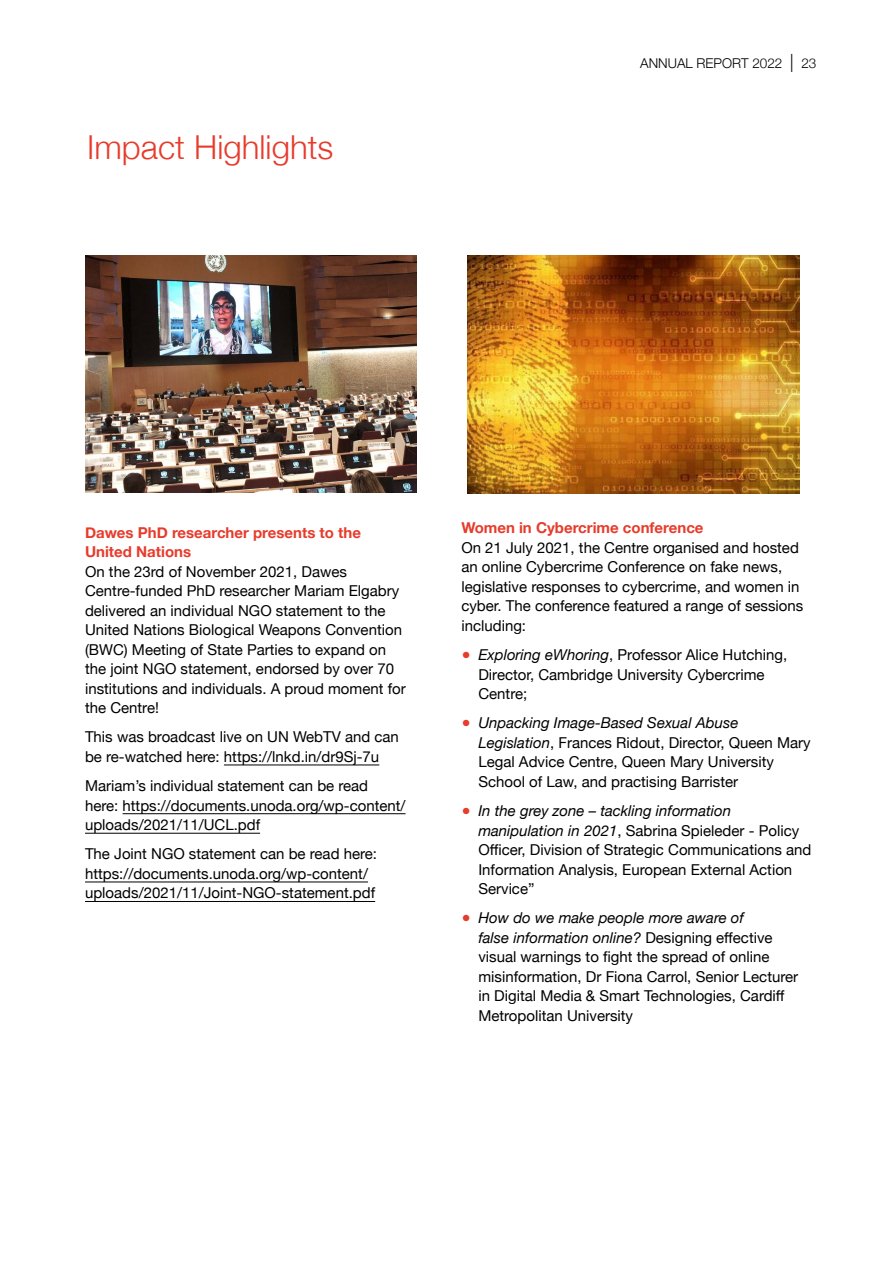
<style>
.page{position:relative;width:893px;height:1263px;background:#fff}
.page>*{position:absolute;margin:0;border:0;box-sizing:border-box;transform-origin:0 0}
.t1{font:300 33px "Helvetica Neue";color:#e73b2b}
.t2{font:15px/19.5px "Helvetica Neue";color:#000}
.t3{font:700 15px/19.5px "Helvetica Neue";color:#e73b2b}
.t4{font:300 13.5px "Helvetica Neue";color:#000}
.s1{font-size:18px}
.s2{font-weight:300;color:#e73b2b}
.s3{font-style:italic}
</style>
<div class="page">
<hr style="left:224px;top:765px;width:155px;height:1px;background:#000">
<hr style="left:123px;top:813px;width:283px;height:1px;background:#000">
<hr style="left:85px;top:833px;width:175px;height:1px;background:#000">
<hr style="left:85px;top:882px;width:283px;height:1px;background:#000">
<hr style="left:85px;top:901px;width:290px;height:1px;background:#000">
<img style="left:85px;top:255px;width:332px;height:237px">
<img style="left:468px;top:255px;width:331px;height:238px">
<h1 class="t1" style="left:87px;top:121px;width:248px">Impact Highlights</h1>
<p class="t4" style="left:640px;top:53px;width:178px">ANNUAL REPORT 2022 <span class="s1">|</span> 23</p>
<p class="t3" style="left:85px;top:523px;width:277px">Dawes PhD researcher presents to the<br>United Nations</p>
<p class="t2" style="left:85px;top:562px;width:322px">On the 23rd of November 2021, Dawes Centre-funded PhD researcher Mariam Elgabry delivered an individual NGO statement to the United Nations Biological Weapons Convention (BWC) Meeting of State Parties to expand on the joint NGO statement, endorsed by over 70 institutions and individuals. A proud moment for the Centre!</p>
<p class="t2" style="left:85px;top:728px;width:315px">This was broadcast live on UN WebTV and can be re-watched here: https://lnkd.in/dr9Sj-7u</p>
<p class="t2" style="left:85px;top:777px;width:322px">Mariam’s individual statement can be read<br>here: https://documents.unoda.org/wp-content/ uploads/2021/11/UCL.pdf</p>
<p class="t2" style="left:85px;top:845px;width:294px">The Joint NGO statement can be read here: https://documents.unoda.org/wp-content/ uploads/2021/11/Joint-NGO-statement.pdf</p>
<p class="t3" style="left:461px;top:519px;width:244px">Women in Cybercrime conference</p>
<p class="t2" style="left:461px;top:539px;width:343px">On 21 July 2021, the Centre organised and hosted an online Cybercrime Conference on fake news, legislative responses to cybercrime, and women in cyber. The conference featured a range of sessions including:</p>
<p class="t2" style="left:478px;top:646px;width:310px;text-indent:-17px"><span class="s2">●</span> <span class="s3">Exploring eWhoring</span>, Professor Alice Hutching,<br>Director, Cambridge University Cybercrime<br>Centre;</p>
<p class="t2" style="left:478px;top:714px;width:334px;text-indent:-17px"><span class="s2">●</span> <span class="s3">Unpacking Image-Based Sexual Abuse Legislation</span>, Frances Ridout, Director, Queen Mary Legal Advice Centre, Queen Mary University School of Law, and practising Barrister</p>
<p class="t2" style="left:478px;top:802px;width:334px;text-indent:-17px"><span class="s2">●</span> <span class="s3">In the grey zone – tackling information manipulation in 2021</span>, Sabrina Spieleder - Policy Officer, Division of Strategic Communications and Information Analysis, European External Action Service”</p>
<p class="t2" style="left:478px;top:909px;width:321px;text-indent:-17px"><span class="s2">●</span> <span class="s3">How do we make people more aware of<br>false information online?</span> Designing effective visual warnings to fight the spread of online misinformation, Dr Fiona Carrol, Senior Lecturer in Digital Media &amp; Smart Technologies, Cardiff Metropolitan University</p>
</div>
